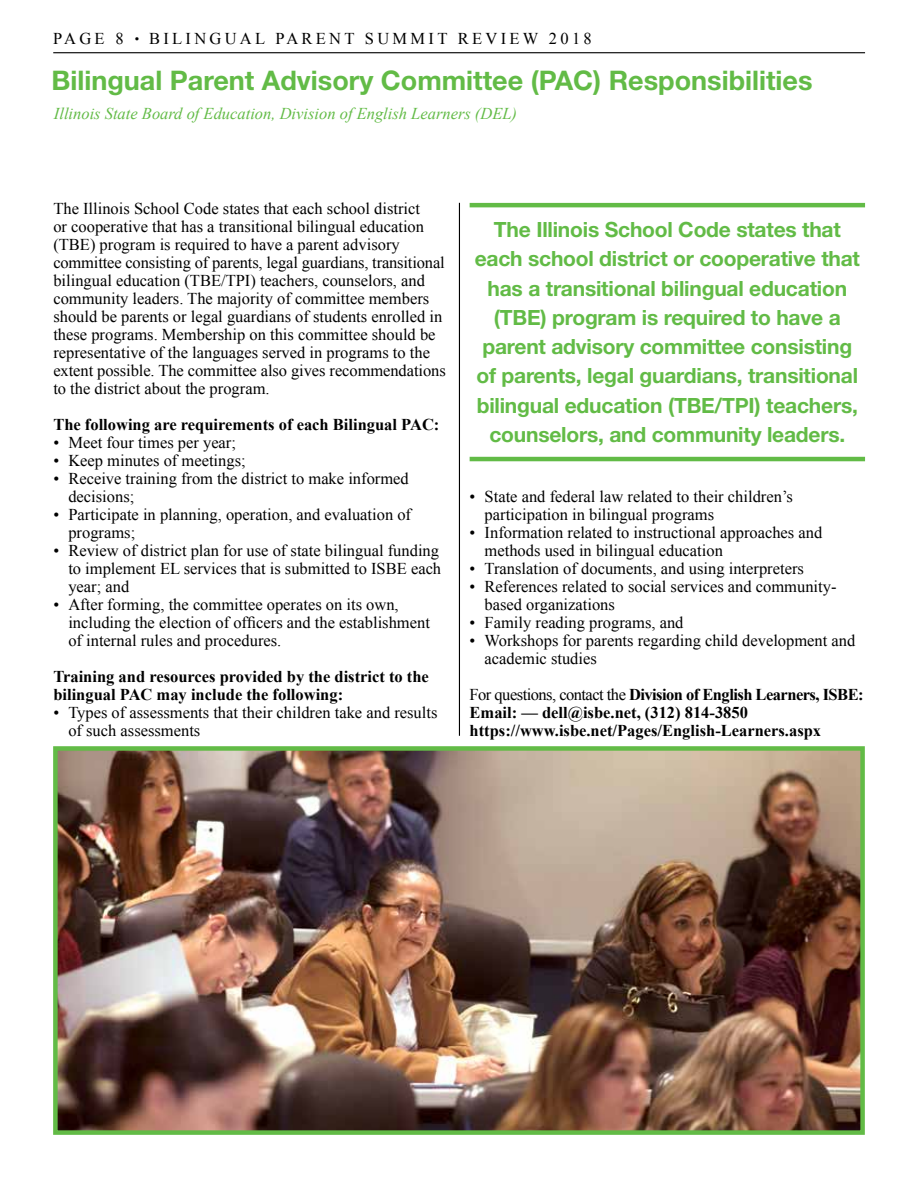
<style>
.page{position:relative;width:918px;height:1188px;background:#fff}
.page>*{position:absolute;margin:0;border:0;box-sizing:border-box;transform-origin:0 0}
.t1{font:700 27px "Helvetica Neue LT Std";color:#62bb46}
.t2{font:700 21px/29.2px "Helvetica Neue LT Std";letter-spacing:-.01em;color:#62bb46;text-align:center}
.t3{font:16.5px/18px "Times New Roman";color:#000}
.t4{font:700 16.5px/18px "Times New Roman";color:#000}
.t5{font:italic 16.5px "Times New Roman";color:#62bb46}
.t6{font:16.5px "Times New Roman";letter-spacing:.2em;color:#000}
.s1{font-family:"Helvetica Neue LT Std";font-size:9px}
.s2{font-weight:400}
</style>
<div class="page">
<hr style="left:53px;top:52px;width:812px;height:1px;background:#000">
<hr style="left:470px;top:203px;width:395px;height:4px;background:#62bb46">
<hr style="left:470px;top:457px;width:395px;height:4px;background:#62bb46">
<img style="left:58px;top:751px;width:802px;height:379px">
<div style="left:53px;top:746px;width:812px;height:389px;border:4px solid #62bb46"></div>
<hr style="left:459px;top:203px;width:1px;height:533px;background:#000">
<p class="t6" style="left:53px;top:27px;width:540px">PAGE 8 <span class="s1">•</span> BILINGUAL PARENT SUMMIT REVIEW 2018</p>
<h1 class="t1" style="left:51px;top:64px;width:763px">Bilingual Parent Advisory Committee (PAC) Responsibilities</h1>
<p class="t5" style="left:54px;top:102px;width:465px">Illinois State Board of Education, Division of English Learners (DEL)</p>
<p class="t3" style="left:53px;top:199px;width:394px">The Illinois School Code states that each school district<br>or cooperative that has a transitional bilingual education (TBE) program is required to have a parent advisory committee consisting of parents, legal guardians, transitional bilingual education (TBE/TPI) teachers, counselors, and community leaders. The majority of committee members should be parents or legal guardians of students enrolled in these programs. Membership on this committee should be representative of the languages served in programs to the extent possible. The committee also gives recommendations to the district about the program.</p>
<p class="t4" style="left:53px;top:415px;width:388px">The following are requirements of each Bilingual PAC:</p>
<p class="t3" style="left:53px;top:433px;width:184px">• Meet four times per year;</p>
<p class="t3" style="left:53px;top:451px;width:194px">• Keep minutes of meetings;</p>
<p class="t3" style="left:68px;top:469px;width:342px;text-indent:-15px">• Receive training from the district to make informed decisions;</p>
<p class="t3" style="left:68px;top:505px;width:344px;text-indent:-15px">• Participate in planning, operation, and evaluation of programs;</p>
<p class="t3" style="left:68px;top:541px;width:374px;text-indent:-15px">• Review of district plan for use of state bilingual funding to implement EL services that is submitted to ISBE each year; and</p>
<p class="t3" style="left:68px;top:595px;width:363px;text-indent:-15px">• After forming, the committee operates on its own, including the election of officers and the establishment of internal rules and procedures.</p>
<p class="t4" style="left:53px;top:667px;width:377px">Training and resources provided by the district to the bilingual PAC may include the following:</p>
<p class="t3" style="left:68px;top:703px;width:371px;text-indent:-15px">• Types of assessments that their children take and results of such assessments</p>
<p class="t2" style="left:475px;top:215px;width:387px">The Illinois School Code states that each school district or cooperative that has a transitional bilingual education (TBE) program is required to have a parent advisory committee consisting of parents, legal guardians, transitional bilingual education (TBE/TPI) teachers, counselors, and community leaders.</p>
<p class="t3" style="left:485px;top:487px;width:310px;text-indent:-15px">• State and federal law related to their children’s participation in bilingual programs</p>
<p class="t3" style="left:485px;top:523px;width:339px;text-indent:-15px">• Information related to instructional approaches and methods used in bilingual education</p>
<p class="t3" style="left:470px;top:559px;width:336px">• Translation of documents, and using interpreters</p>
<p class="t3" style="left:485px;top:577px;width:353px;text-indent:-15px">• References related to social services and community&shy;based organizations</p>
<p class="t3" style="left:470px;top:613px;width:215px">• Family reading programs, and</p>
<p class="t3" style="left:485px;top:631px;width:372px;text-indent:-15px">• Workshops for parents regarding child development and academic studies</p>
<p class="t4" style="left:470px;top:685px;width:396px"><span class="s2">For questions, contact the</span> Division of English Learners, ISBE:<br>Email: — dell@isbe.net, (312) 814-3850 https://www.isbe.net/Pages/English-Learners.aspx</p>
</div>
